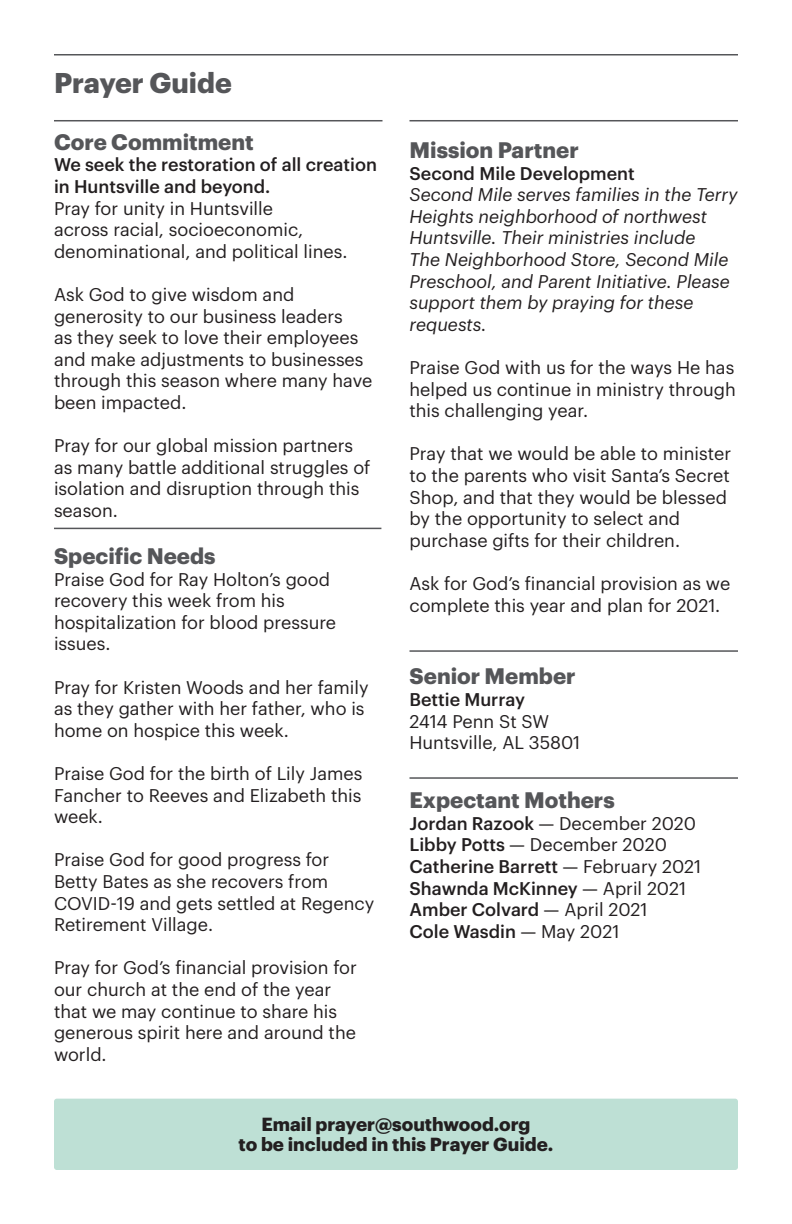
<style>
.page{position:relative;width:792px;height:1224px;background:#fff}
.page>*{position:absolute;margin:0;border:0;box-sizing:border-box;transform-origin:0 0}
.t1{font:700 28px "Graphik";color:#555659}
.t2{font:700 22px "Graphik";color:#555659}
.t3{font:700 18.6px "Graphik";color:#231f20}
.t4{font:18px/21.6px "Graphik";color:#231f20}
.t5{font:italic 18px/21.6px "Graphik";color:#231f20}
.t6{font:500 18px/21.6px "Graphik";color:#231f20}
.s1{font-weight:500}
.s2{font-weight:400}
</style>
<div class="page">
<hr style="left:54px;top:54px;width:684px;height:2px;background:#555659">
<hr style="left:410px;top:120px;width:328px;height:1px;background:#555659">
<hr style="left:54px;top:528px;width:327px;height:1px;background:#555659">
<hr style="left:410px;top:650px;width:328px;height:2px;background:#555659">
<hr style="left:410px;top:777px;width:328px;height:2px;background:#555659">
<hr style="left:54px;top:120px;width:328px;height:1px;background:#555659">
<div style="left:54px;top:1099px;width:684px;height:71px;background:#bee0d5;border-radius:3px"></div>
<p class="t1" style="left:54px;top:61px;width:179px">Prayer Guide</p>
<p class="t2" style="left:54px;top:125px;width:201px">Core Commitment</p>
<p class="t6" style="left:54px;top:152px;width:325px">We seek the restoration of all creation in Huntsville and beyond.</p>
<p class="t4" style="left:54px;top:196px;width:295px">Pray for unity in Huntsville<br>across racial, socioeconomic, denominational, and political lines.</p>
<p class="t4" style="left:54px;top:282px;width:320px">Ask God to give wisdom and generosity to our business leaders<br>as they seek to love their employees and make adjustments to businesses through this season where many have been impacted.</p>
<p class="t4" style="left:54px;top:433px;width:318px">Pray for our global mission partners as many battle additional struggles of isolation and disruption through this season.</p>
<p class="t2" style="left:54px;top:539px;width:163px">Specific Needs</p>
<p class="t4" style="left:54px;top:567px;width:284px">Praise God for Ray Holton’s good recovery this week from his hospitalization for blood pressure issues.</p>
<p class="t4" style="left:54px;top:675px;width:316px">Pray for Kristen Woods and her family as they gather with her father, who is home on hospice this week.</p>
<p class="t4" style="left:54px;top:761px;width:310px;text-align:justify">Praise God for the birth of Lily James Fancher to Reeves and Elizabeth this week.</p>
<p class="t4" style="left:54px;top:848px;width:322px">Praise God for good progress for<br>Betty Bates as she recovers from<br>COVID-19 and gets settled at Regency<br>Retirement Village.</p>
<p class="t4" style="left:54px;top:956px;width:304px">Pray for God’s financial provision for our church at the end of the year that we may continue to share his generous spirit here and around the world.</p>
<p class="t2" style="left:410px;top:133px;width:171px">Mission Partner</p>
<p class="t6" style="left:410px;top:161px;width:227px">Second Mile Development</p>
<p class="t5" style="left:410px;top:182px;width:330px">Second Mile serves families in the Terry Heights neighborhood of northwest Huntsville. Their ministries include<br>The Neighborhood Store, Second Mile Preschool, and Parent Initiative. Please support them by praying for these requests.</p>
<p class="t4" style="left:410px;top:355px;width:328px;text-align:justify">Praise God with us for the ways He has helped us continue in ministry through this challenging year.</p>
<p class="t4" style="left:410px;top:441px;width:323px">Pray that we would be able to minister to the parents who visit Santa’s Secret Shop, and that they would be blessed by the opportunity to select and purchase gifts for their children.</p>
<p class="t4" style="left:410px;top:571px;width:322px">Ask for God’s financial provision as we complete this year and plan for 2021.</p>
<p class="t2" style="left:410px;top:659px;width:168px">Senior Member</p>
<p class="t6" style="left:410px;top:687px;width:117px">Bettie Murray</p>
<p class="t4" style="left:410px;top:709px;width:141px">2414 Penn St SW</p>
<p class="t4" style="left:410px;top:730px;width:172px">Huntsville, AL 35801</p>
<p class="t2" style="left:410px;top:783px;width:207px">Expectant Mothers</p>
<p class="t4" style="left:410px;top:811px;width:288px"><span class="s1">Jordan Razook</span> — December 2020</p>
<p class="t4" style="left:410px;top:833px;width:259px"><span class="s1">Libby Potts</span> — December 2020</p>
<p class="t6" style="left:410px;top:854px;width:293px">Catherine Barrett <span class="s2">— February 2021</span></p>
<p class="t6" style="left:410px;top:876px;width:278px">Shawnda McKinney <span class="s2">— April 2021</span></p>
<p class="t6" style="left:410px;top:897px;width:240px">Amber Colvard <span class="s2">— April 2021</span></p>
<p class="t6" style="left:410px;top:919px;width:212px">Cole Wasdin <span class="s2">— May 2021</span></p>
<p class="t3" style="left:261px;top:1110px;width:271px">Email prayer@southwood.org</p>
<p class="t3" style="left:239px;top:1130px;width:316px">to be included in this Prayer Guide.</p>
</div>
